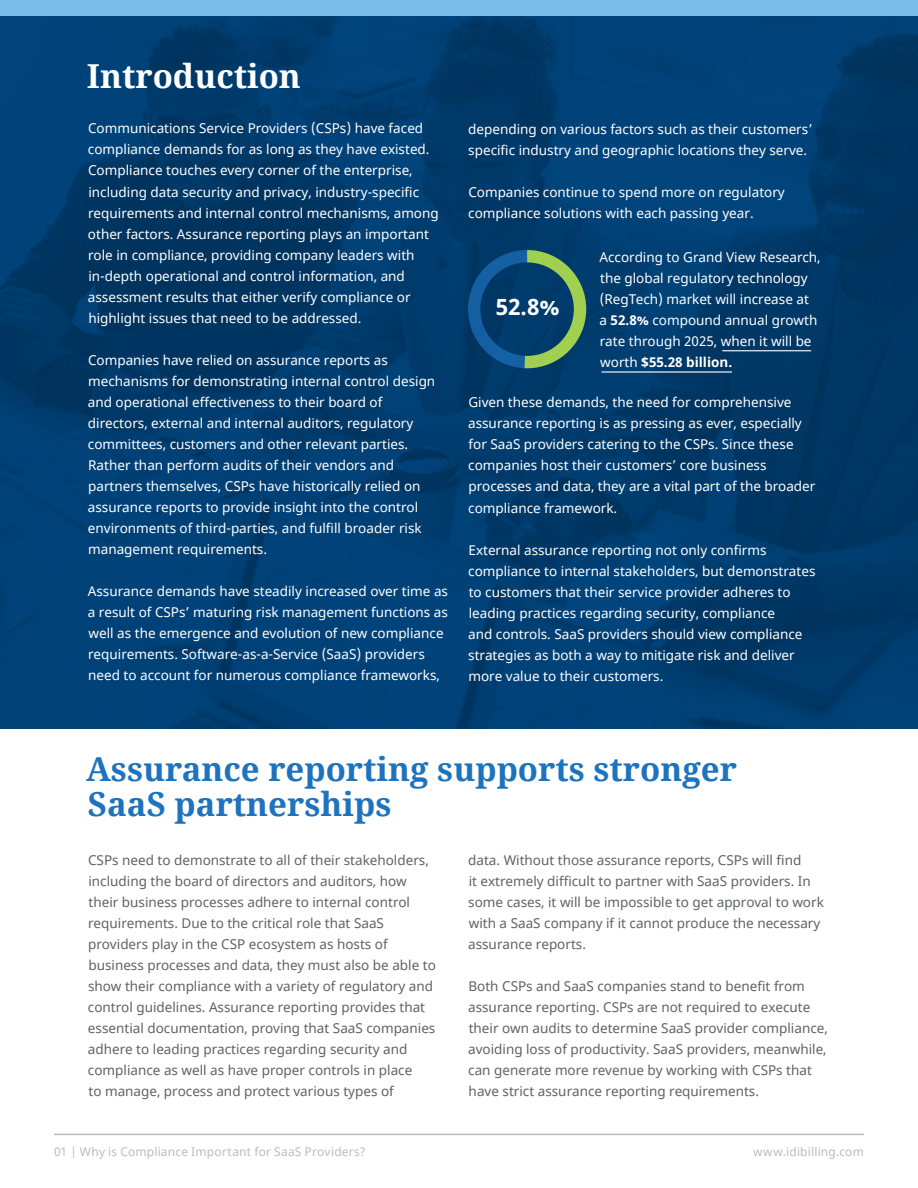
<style>
.page{position:relative;width:918px;height:1188px;background:#fff}
.page>*{position:absolute;margin:0;border:0;box-sizing:border-box;transform-origin:0 0}
.t1{font:700 33px/34.5px "Noto Serif";color:#1e73be}
.t2{font:700 33px "Noto Serif";color:#fff}
.t3{font:700 22.5px "Noto Sans";color:#fff}
.t4{font:13.5px/21px "Noto Sans";color:#fff}
.t5{font:13.5px/21px "Noto Sans";color:#5e6167}
.t6{font:12px "Noto Sans";letter-spacing:.015em;color:#bbb}
.s1{font-weight:700}
</style>
<div class="page">
<hr style="left:54px;top:1134px;width:810px;height:1px;background:#bbb">
<div style="left:0;top:0;width:918px;height:16px;background:#79bde9"></div>
<img style="left:0;top:16px;width:918px;height:713px">
<svg style="left:468px;top:250px;width:118px;height:118px"></svg>
<hr style="left:722px;top:350px;width:89px;height:1px;background:#fff">
<hr style="left:602px;top:371px;width:130px;height:2px;background:#fff">
<h1 class="t2" style="left:87px;top:62px;width:216px">Introduction</h1>
<p class="t4" style="left:88px;top:119px;width:352px">Communications Service Providers (CSPs) have faced compliance demands for as long as they have existed.<br>Compliance touches every corner of the enterprise, including data security and privacy, industry-specific requirements and internal control mechanisms, among other factors. Assurance reporting plays an important role in compliance, providing company leaders with in-depth operational and control information, and assessment results that either verify compliance or highlight issues that need to be addressed.</p>
<p class="t4" style="left:88px;top:350px;width:349px">Companies have relied on assurance reports as mechanisms for demonstrating internal control design and operational effectiveness to their board of directors, external and internal auditors, regulatory committees, customers and other relevant parties.<br>Rather than perform audits of their vendors and partners themselves, CSPs have historically relied on assurance reports to provide insight into the control environments of third-parties, and fulfill broader risk management requirements.</p>
<p class="t4" style="left:88px;top:581px;width:362px">Assurance demands have steadily increased over time as a result of CSPs’ maturing risk management functions as well as the emergence and evolution of new compliance requirements. Software-as-a-Service (SaaS) providers need to account for numerous compliance frameworks,</p>
<p class="t4" style="left:468px;top:119px;width:346px">depending on various factors such as their customers’ specific industry and geographic locations they serve.</p>
<p class="t4" style="left:468px;top:182px;width:318px">Companies continue to spend more on regulatory compliance solutions with each passing year.</p>
<h2 class="t3" style="left:496px;top:298px;width:65px">52.8%</h2>
<p class="t4" style="left:599px;top:248px;width:223px">According to Grand View Research, the global regulatory technology (RegTech) market will increase at<br>a <span class="s1">52.8%</span> compound annual growth rate through 2025, when it will be worth <span class="s1">$55.28 billion.</span></p>
<p class="t4" style="left:468px;top:393px;width:349px">Given these demands, the need for comprehensive assurance reporting is as pressing as ever, especially for SaaS providers catering to the CSPs. Since these companies host their customers’ core business processes and data, they are a vital part of the broader compliance framework.</p>
<p class="t4" style="left:468px;top:540px;width:349px">External assurance reporting not only confirms compliance to internal stakeholders, but demonstrates to customers that their service provider adheres to leading practices regarding security, compliance<br>and controls. SaaS providers should view compliance strategies as both a way to mitigate risk and deliver more value to their customers.</p>
<h1 class="t1" style="left:86px;top:755px;width:652px">Assurance reporting supports stronger<br>SaaS partnerships</h1>
<p class="t5" style="left:468px;top:850px;width:357px">data. Without those assurance reports, CSPs will find<br>it extremely difficult to partner with SaaS providers. In some cases, it will be impossible to get approval to work with a SaaS company if it cannot produce the necessary assurance reports.</p>
<p class="t5" style="left:468px;top:976px;width:361px">Both CSPs and SaaS companies stand to benefit from assurance reporting. CSPs are not required to execute their own audits to determine SaaS provider compliance, avoiding loss of productivity. SaaS providers, meanwhile, can generate more revenue by working with CSPs that have strict assurance reporting requirements.</p>
<p class="t5" style="left:88px;top:851px;width:350px">CSPs need to demonstrate to all of their stakeholders, including the board of directors and auditors, how their business processes adhere to internal control requirements. Due to the critical role that SaaS providers play in the CSP ecosystem as hosts of business processes and data, they must also be able to show their compliance with a variety of regulatory and control guidelines. Assurance reporting provides that essential documentation, proving that SaaS companies adhere to leading practices regarding security and compliance as well as have proper controls in place<br>to manage, process and protect various types of</p>
<p class="t6" style="left:54px;top:1146px;width:313px">01 | Why is Compliance Important for SaaS Providers?</p>
<p class="t6" style="left:753px;top:1146px;width:112px">www.idibilling.com</p>
</div>
